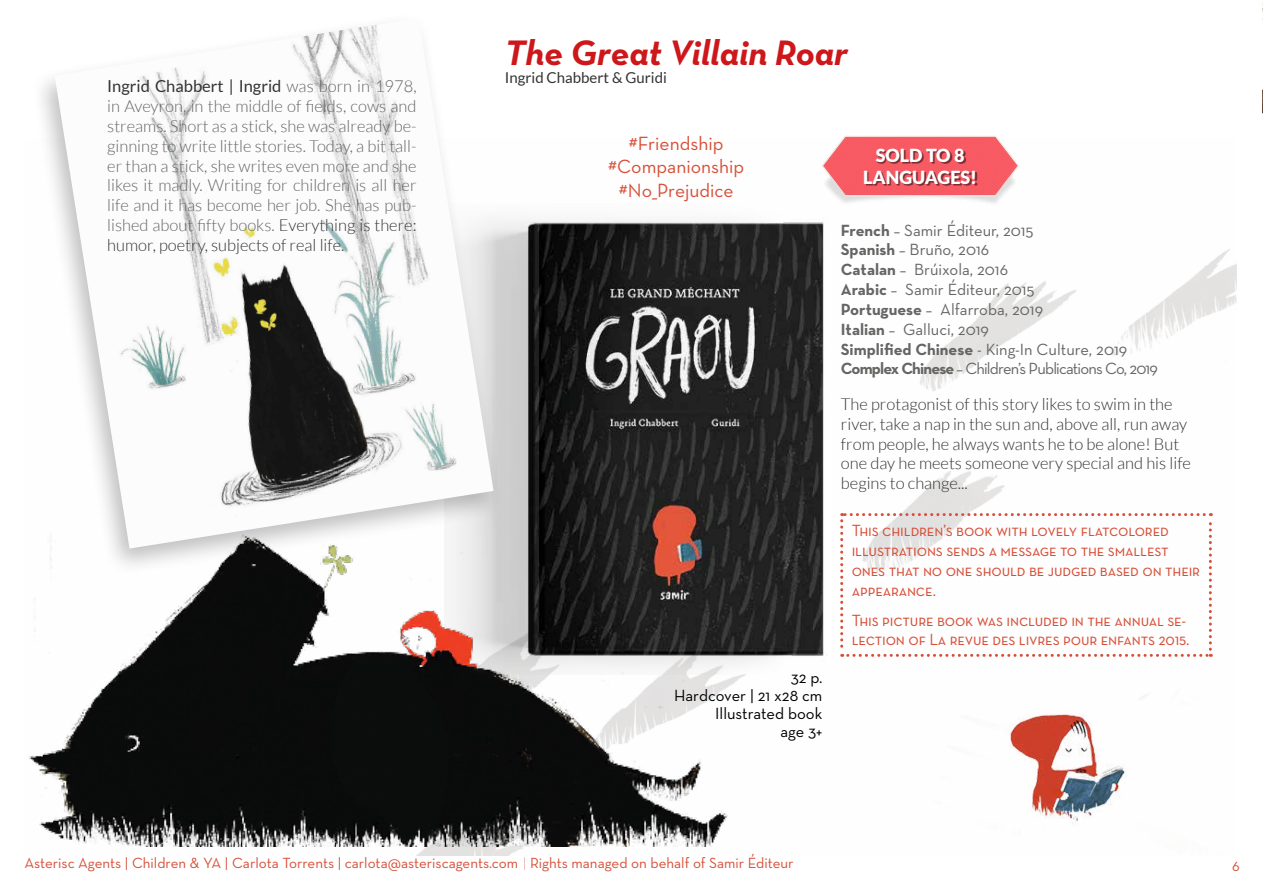
<style>
.page{position:relative;width:1263px;height:893px;background:#fff}
.page>*{position:absolute;margin:0;border:0;box-sizing:border-box;transform-origin:0 0}
.t1{font:italic 700 36px "Neutra Text";color:#cd171a}
.t2{font:19.5px/23.4px "Neutra Text";color:#d74f38;text-align:center}
.t3{font:900 18px/21.6px "Lato";color:#fff;text-align:center}
.t4{font:300 16.5px/19.8px "Lato";color:#656564;text-align:justify}
.t5{font:16.5px/19.8px "Neutra Text";color:#656564}
.t6{font:16.5px/19.8px "Neutra Text Book SC";letter-spacing:-.01em;color:#d74f38}
.t7{font:300 16.5px/19.8px "Lato";color:#333332}
.t8{font:16.5px/18px "Neutra Text";color:#000;text-align:right}
.t9{font:15px "Neutra Text";color:#d74f38}
.t10{font:15px "Lato";color:#333332}
.s1{font-weight:400;color:#333332}
.s2{color:#333332}
.s3{font-weight:700}
</style>
<div class="page">
<img style="left:416px;top:249px;width:821px;height:607px">
<img style="left:504px;top:219px;width:332px;height:456px">
<img style="left:1010px;top:708px;width:116px;height:117px">
<div style="left:30px;top:11px;width:474px;height:566px;background:#000;opacity:.25"></div>
<img style="left:55px;top:18px;width:438px;height:513px">
<img style="left:29px;top:531px;width:698px;height:316px">
<svg style="left:840px;top:513px;width:372px;height:144px"></svg>
<img style="left:822px;top:136px;width:197px;height:68px">
<div style="left:866px;top:150px;width:111px;height:36px;background:#000;opacity:.49"></div>
<img style="left:1262px;top:3px;width:1px;height:111px">
<p class="t4" style="left:107px;top:77px;width:311px"><span class="s1">Ingrid Chabbert | Ingrid</span> was born in 1978, in Aveyron, in the middle of fields, cows and streams. Short as a stick, she was already be&shy;ginning to write little stories. Today, a bit tall&shy;er than a stick, she writes even more and she likes it madly. Writing for children is all her life and it has become her job. She has pub&shy;lished about fifty books. <span class="s2">Everything is there: humor, poetry, subjects of real life.</span></p>
<h1 class="t1" style="left:505px;top:31px;width:344px">The Great Villain Roar</h1>
<p class="t10" style="left:505px;top:70px;width:164px">Ingrid Chabbert &amp; Guridi</p>
<p class="t2" style="left:608px;top:131px;width:138px">#Friendship #Companionship #No_Prejudice</p>
<p class="t3" style="left:863px;top:144px;width:115px">SOLD TO 8<br>LANGUAGES!</p>
<p class="t5" style="left:841px;top:220px;width:319px"><span class="s3">French</span> – Samir Éditeur, 2015<br><span class="s3">Spanish</span> – Bruño, 2016<br><span class="s3">Catalan</span> – Brúixola, 2016<br><span class="s3">Arabic</span> – Samir Éditeur, 2015<br><span class="s3">Portuguese</span> – Alfarroba, 2019<br><span class="s3">Italian</span> – Galluci, 2019<br><span class="s3">Simplified Chinese</span> - King-In Culture, 2019<br><span class="s3">Complex Chinese</span> – Children’s Publications Co, 2019</p>
<p class="t7" style="left:841px;top:394px;width:352px">The protagonist of this story likes to swim in the river, take a nap in the sun and, above all, run away from people, he always wants he to be alone! But one day he meets someone very special and his life begins to change...</p>
<p class="t8" style="left:674px;top:668px;width:150px">32 p.<br>Hardcover | 21 x28 cm<br>Illustrated book<br>age 3+</p>
<p class="t6" style="left:852px;top:520px;width:350px">This children’s book with lovely flatcolored illustrations sends a message to the smallest ones that no one should be judged based on their appearance.</p>
<p class="t6" style="left:852px;top:610px;width:339px">This picture book was included in the annual se&shy;lection of La revue des livres pour enfants 2015.</p>
<p class="t9" style="left:25px;top:854px;width:771px">Asterisc Agents | Children &amp; YA | Carlota Torrents | carlota@asteriscagents.com | Rights managed on behalf of Samir Éditeur</p>
<p class="t9" style="left:1232px;top:857px;width:9px">6</p>
</div>
